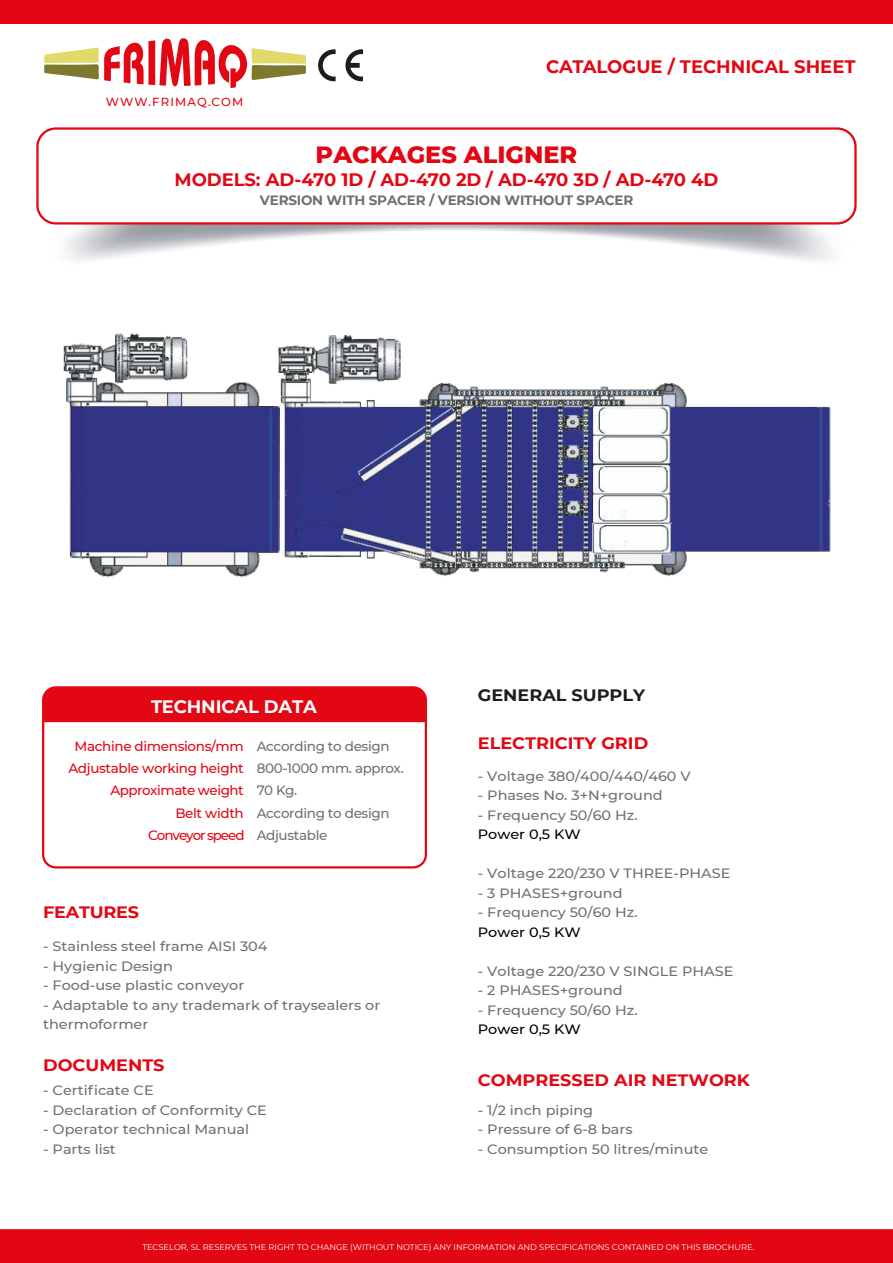
<style>
.page{position:relative;width:893px;height:1263px;background:#fff}
.page>*{position:absolute;margin:0;border:0;box-sizing:border-box;transform-origin:0 0}
.t1{font:800 24px "Montserrat";color:#e30613}
.t2{font:700 18px "Montserrat";color:#e30613}
.t3{font:700 18px "Montserrat";letter-spacing:-.01em;color:#fff}
.t4{font:700 16.5px "Montserrat";color:#e30613;scale:1.07 1}
.t5{font:700 16.5px "Montserrat";color:#1d1d1b;scale:1.07 1}
.t6{font:500 13.5px/19.5px "Montserrat";color:#70706f;scale:1.07 1}
.t7{font:500 13.5px/22.2px "Montserrat";letter-spacing:-.025em;color:#e30613;text-align:right}
.t8{font:500 13.5px/22.2px "Montserrat";letter-spacing:-.025em;color:#70706f}
.t9{font:700 13.5px "Montserrat";letter-spacing:-.015em;color:#70706f}
.t10{font:500 13.5px "Montserrat";color:#000;scale:1.07 1}
.t11{font:500 11.7px "Montserrat";letter-spacing:.1em;color:#e30613}
.t12{font:8.25px "Montserrat";color:#fff}
</style>
<div class="page">
<div style="left:0;top:0;width:893px;height:23px;background:#e30613"></div>
<svg style="left:44px;top:38px;width:262px;height:50px"></svg>
<svg style="left:318px;top:49px;width:45px;height:32px"></svg>
<svg style="left:44px;top:219px;width:407px;height:42px"></svg>
<svg style="left:451px;top:217px;width:402px;height:44px"></svg>
<div style="left:37px;top:129px;width:818px;height:94px;background:#fff;border-radius:18px"></div>
<div style="left:36px;top:127px;width:821px;height:98px;border:2px solid #e30613;border-radius:18px"></div>
<div style="left:0;top:1229px;width:893px;height:34px;background:#e30613"></div>
<div style="left:42px;top:686px;width:385px;height:182px;border:2px solid #e30613;border-radius:13px"></div>
<div style="left:43px;top:687px;width:383px;height:35px;background:#e30613"></div>
<img style="left:283px;top:335px;width:548px;height:241px">
<img style="left:63px;top:333px;width:220px;height:245px">
<p class="t11" style="left:106px;top:94px;width:139px">WWW.FRIMAQ.COM</p>
<h2 class="t2" style="left:546px;top:54px;width:311px">CATALOGUE / TECHNICAL SHEET</h2>
<h1 class="t1" style="left:316px;top:137px;width:263px">PACKAGES ALIGNER</h1>
<h2 class="t2" style="left:174px;top:166px;width:545px">MODELS: AD-470 1D / AD-470 2D / AD-470 3D / AD-470 4D</h2>
<p class="t9" style="left:260px;top:191px;width:375px">VERSION WITH SPACER / VERSION WITHOUT SPACER</p>
<h2 class="t3" style="left:151px;top:693px;width:167px">TECHNICAL DATA</h2>
<p class="t7" style="left:68px;top:735px;width:178px">Machine dimensions/mm<br>Adjustable working height<br>Approximate weight<br>Belt width<br>Conveyor speed</p>
<p class="t8" style="left:257px;top:735px;width:149px">According to design<br>800-1000 mm. approx.<br>70 Kg.<br>According to design<br>Adjustable</p>
<p class="t4" style="left:43px;top:900px;width:91px">FEATURES</p>
<p class="t6" style="left:43px;top:936px;width:211px">- Stainless steel frame AISI 304</p>
<p class="t6" style="left:43px;top:955px;width:123px">- Hygienic Design</p>
<p class="t6" style="left:43px;top:975px;width:190px">- Food-use plastic conveyor</p>
<p class="t6" style="left:43px;top:994px;width:317px">- Adaptable to any trademark of traysealers or thermoformer</p>
<p class="t4" style="left:43px;top:1053px;width:115px">DOCUMENTS</p>
<p class="t6" style="left:43px;top:1080px;width:105px">- Certificate CE</p>
<p class="t6" style="left:43px;top:1099px;width:210px">- Declaration of Conformity CE</p>
<p class="t6" style="left:43px;top:1119px;width:194px">- Operator technical Manual</p>
<p class="t6" style="left:43px;top:1138px;width:69px">- Parts list</p>
<p class="t5" style="left:478px;top:683px;width:158px">GENERAL SUPPLY</p>
<p class="t4" style="left:478px;top:731px;width:161px">ELECTRICITY GRID</p>
<p class="t6" style="left:478px;top:766px;width:200px">- Voltage 380/400/440/460 V</p>
<p class="t6" style="left:478px;top:785px;width:174px">- Phases No. 3+N+ground</p>
<p class="t6" style="left:478px;top:805px;width:151px">- Frequency 50/60 Hz.</p>
<p class="t10" style="left:478px;top:825px;width:98px">Power 0,5 KW</p>
<p class="t6" style="left:478px;top:863px;width:238px">- Voltage 220/230 V THREE-PHASE</p>
<p class="t6" style="left:478px;top:883px;width:137px">- 3 PHASES+ground</p>
<p class="t6" style="left:478px;top:902px;width:151px">- Frequency 50/60 Hz.</p>
<p class="t10" style="left:478px;top:923px;width:98px">Power 0,5 KW</p>
<p class="t6" style="left:478px;top:961px;width:240px">- Voltage 220/230 V SINGLE PHASE</p>
<p class="t6" style="left:478px;top:980px;width:137px">- 2 PHASES+ground</p>
<p class="t6" style="left:478px;top:1000px;width:151px">- Frequency 50/60 Hz.</p>
<p class="t10" style="left:478px;top:1020px;width:98px">Power 0,5 KW</p>
<p class="t4" style="left:478px;top:1068px;width:256px">COMPRESSED AIR NETWORK</p>
<p class="t6" style="left:478px;top:1099px;width:109px">- 1/2 inch piping</p>
<p class="t6" style="left:478px;top:1119px;width:146px">- Pressure of 6-8 bars</p>
<p class="t6" style="left:478px;top:1138px;width:217px">- Consumption 50 litres/minute</p>
<p class="t12" style="left:142px;top:1241px;width:613px">TECSELOR, SL RESERVES THE RIGHT TO CHANGE (WITHOUT NOTICE) ANY INFORMATION AND SPECIFICATIONS CONTAINED ON THIS BROCHURE.</p>
</div>
